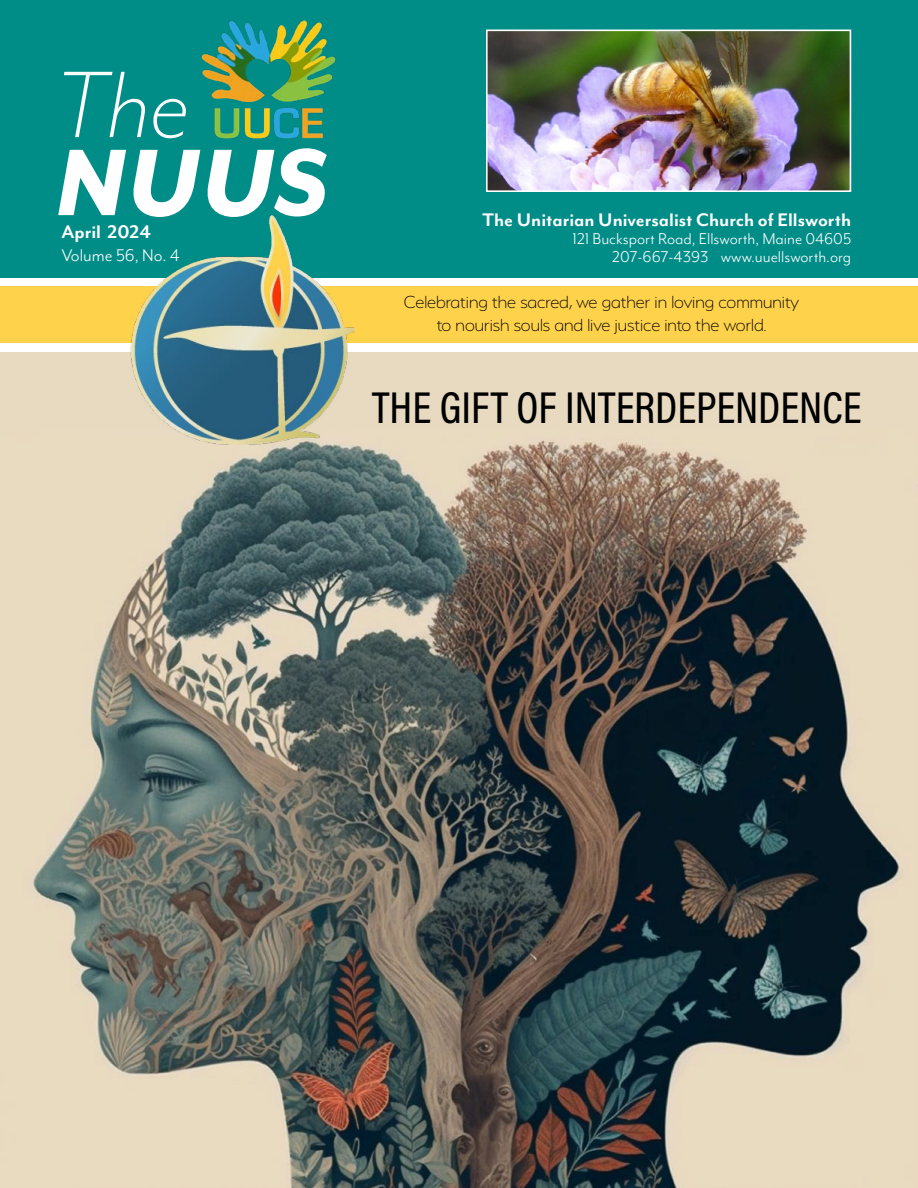
<style>
.page{position:relative;width:918px;height:1188px;background:#fff}
.page>*{position:absolute;margin:0;border:0;box-sizing:border-box;transform-origin:0 0}
.t1{font:italic 800 108.75px "Mr Eaves Mod OT";color:#fff}
.t2{font:italic 300 108.75px "Mr Eaves Mod OT";color:#fff}
.t3{font:500 45px "Acumin Pro Cond";color:#000}
.t4{font:700 21px "Mr Eaves Mod OT";color:#fff}
.t5{font:200 19.5px/23.4px "Serenity";color:#000;text-align:center}
.t6{font:19.5px "Mr Eaves Mod OT";color:#fff}
.t7{font:18px/18px "Mr Eaves Mod OT";color:#fff;text-align:right}
</style>
<div class="page">
<div style="left:0;top:352px;width:918px;height:836px;background:#e8dac0"></div>
<img style="left:32px;top:440px;width:868px;height:748px">
<div style="left:0;top:286px;width:918px;height:57px;background:#ffd24c"></div>
<div style="left:0;top:0;width:918px;height:278px;background:#008d88"></div>
<img style="left:201px;top:20px;width:135px;height:119px">
<img style="left:131px;top:215px;width:224px;height:229px">
<img style="left:489px;top:33px;width:359px;height:156px">
<div style="left:486px;top:30px;width:365px;height:162px;border:2px solid #fff"></div>
<h1 class="t2" style="left:56px;top:45px;width:135px">The</h1>
<h1 class="t1" style="left:56px;top:123px;width:274px">NUUS</h1>
<p class="t4" style="left:62px;top:220px;width:91px">April 2024</p>
<p class="t6" style="left:62px;top:245px;width:120px">Volume 56, No. 4</p>
<p class="t4" style="left:483px;top:208px;width:370px">The Unitarian Universalist Church of Ellsworth</p>
<p class="t7" style="left:572px;top:230px;width:280px">121 Bucksport Road, Ellsworth, Maine 04605<br>207-667-4393 www.uuellsworth.org</p>
<p class="t5" style="left:404px;top:290px;width:397px">Celebrating the sacred, we gather in loving community to nourish souls and live justice into the world.</p>
<h2 class="t3" style="left:372px;top:378px;width:491px">THE GIFT OF INTERDEPENDENCE</h2>
</div>
